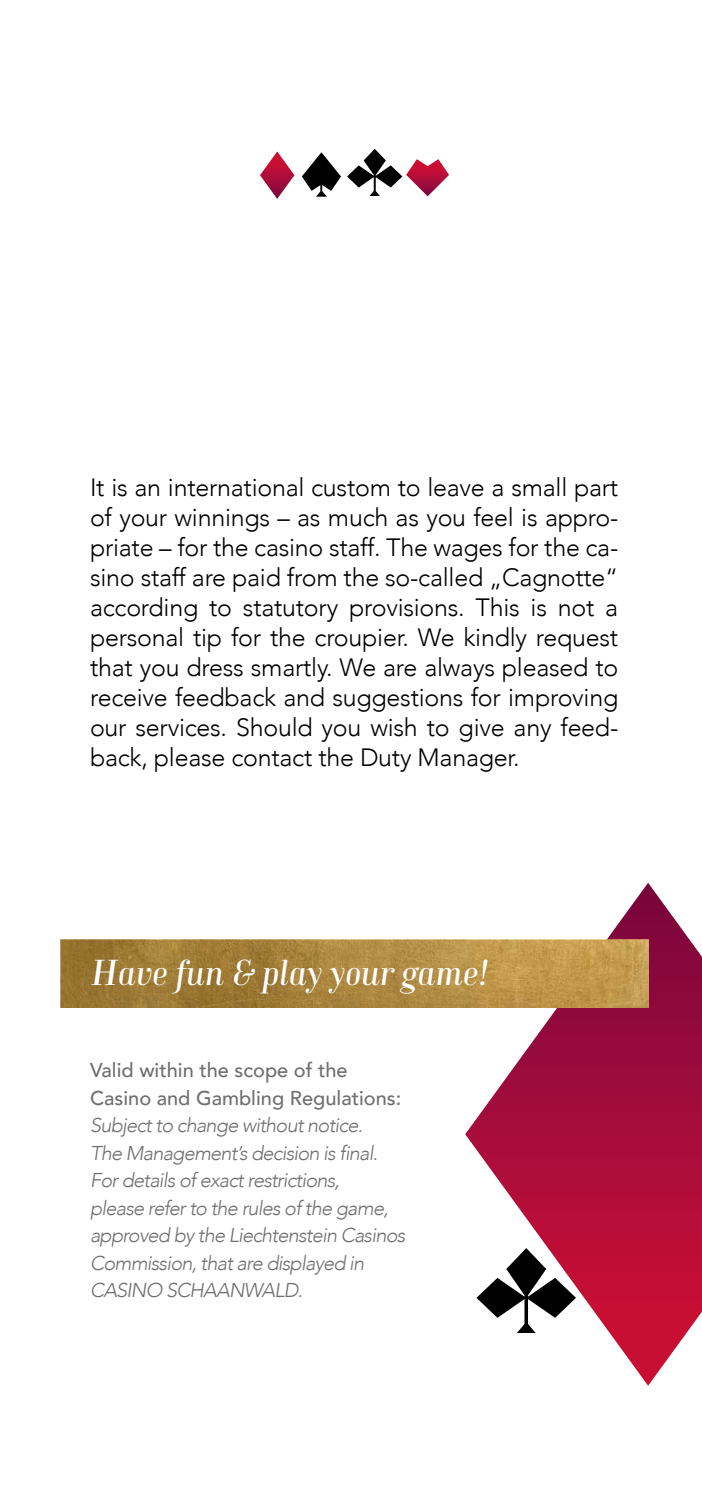
<style>
.page{position:relative;width:702px;height:1489px;background:#fff}
.page>*{position:absolute;margin:0;border:0;box-sizing:border-box;transform-origin:0 0}
.t1{font:italic 35px "Compass Next";color:#fff}
.t2{font:300 25px/30px "Avenir";letter-spacing:-.01em;color:#000;text-align:justify}
.t3{font:italic 300 20px/27.5px "Avenir";letter-spacing:-.04em;color:#6f6f6e}
.t4{font:500 20px/27.5px "Avenir";color:#6f6f6e}
.s1{font-style:normal}
</style>
<div class="page">
<svg style="left:465px;top:883px;width:237px;height:502px"></svg>
<svg style="left:476px;top:1247px;width:100px;height:85px"></svg>
<img style="left:61px;top:939px;width:587px;height:68px">
<svg style="left:260px;top:151px;width:34px;height:48px"></svg>
<svg style="left:302px;top:152px;width:39px;height:45px"></svg>
<svg style="left:347px;top:149px;width:102px;height:47px"></svg>
<p class="t2" style="left:90px;top:472px;width:530px">It is an international custom to leave a small part of your winnings – as much as you feel is appro&shy;priate – for the casino staff. The wages for the ca&shy;sino staff are paid from the so-called „Cagnotte“ according to statutory provisions. This is not a personal tip for the croupier. We kindly request that you dress smartly. We are always pleased to receive feedback and suggestions for improving our services. Should you wish to give any feed&shy;back, please contact the Duty Manager.</p>
<h1 class="t1" style="left:90px;top:951px;width:399px">Have fun &amp; play your game!</h1>
<p class="t4" style="left:90px;top:1055px;width:313px">Valid within the scope of the<br>Casino and Gambling Regulations:</p>
<p class="t3" style="left:90px;top:1111px;width:317px">Subject to change without notice.<br>The Management’s decision is final.<br>For details of exact restrictions,<br>please refer to the rules of the game, approved by the Liechtenstein Casinos Commission, that are displayed in CASINO SCHAANWALD<span class="s1">.</span></p>
</div>
